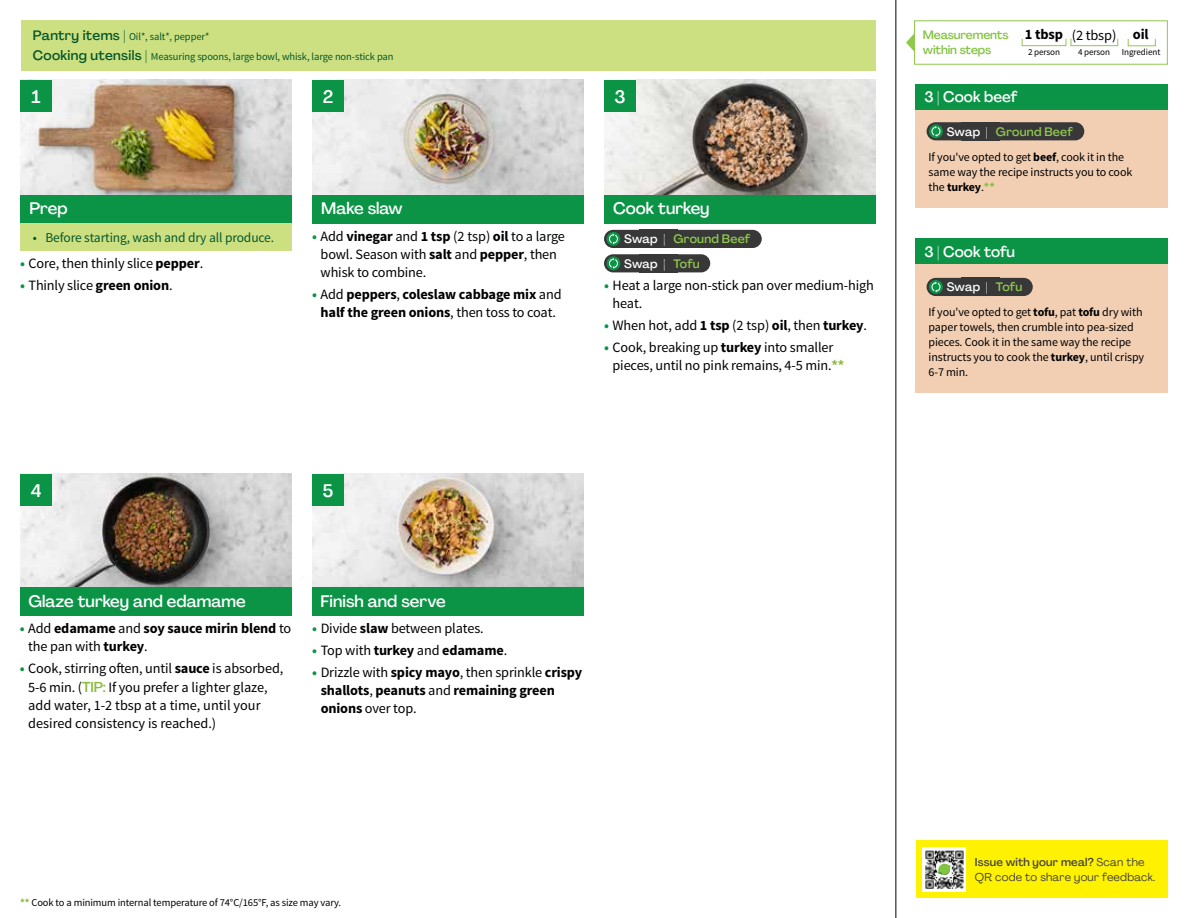
<style>
.page{position:relative;width:1188px;height:918px;background:#fff}
.page>*{position:absolute;margin:0;border:0;box-sizing:border-box;transform-origin:0 0}
.t1{font:500 18px "Agrandir";color:#fff}
.t2{font:500 16.5px "Agrandir";color:#fff}
.t3{font:500 15px "Agrandir";color:#fff}
.t4{font:700 14.4px "Source Sans Pro";letter-spacing:-.01em;color:#000}
.t5{font:14.25px/18px "Source Sans Pro";letter-spacing:-.01em;color:#000}
.t6{font:700 14.25px/18px "Source Sans Pro";letter-spacing:-.01em;color:#000}
.t7{font:13.5px "Source Sans Pro";letter-spacing:-.01em;color:#05562c}
.t8{font:500 13.5px "Agrandir";letter-spacing:.025em;color:#05562c}
.t9{font:500 12.15px "Agrandir";letter-spacing:.02em;color:#91c84e}
.t10{font:500 12.15px "Agrandir";letter-spacing:.005em;color:#fff}
.t11{font:12px/15px "Source Sans Pro";letter-spacing:-.01em;color:#000}
.t12{font:500 12px/15.8px "Agrandir";letter-spacing:-.01em;color:#82c341}
.t13{font:11.25px/15px "Agrandir";letter-spacing:.02em;color:#414042}
.t14{font:10.5px "Source Sans Pro";letter-spacing:-.01em;color:#05562c}
.t15{font:10.5px "Source Sans Pro";letter-spacing:-.01em;color:#000}
.t16{font:9.15px "Source Sans Pro";letter-spacing:-.01em;color:#000}
.s1{font-weight:400}
.s2{font-family:"Agrandir";font-weight:500;font-size:13.5px}
.s3{font-weight:700;color:#0b9446}
.s4{font-weight:700}
.s5{color:#0b9446}
.s6{color:#fff}
.s7{color:#91c84e}
.s8{font-weight:700;color:#8cba42}
.s9{font-family:"Agrandir";font-weight:500;color:#8cba42}
.s10{font-weight:500}
</style>
<div class="page">
<img style="left:20px;top:474px;width:272px;height:113px">
<img style="left:312px;top:474px;width:272px;height:113px">
<img style="left:20px;top:80px;width:272px;height:115px">
<img style="left:312px;top:80px;width:272px;height:115px">
<img style="left:604px;top:80px;width:271px;height:115px">
<div style="left:312px;top:195px;width:272px;height:29px;background:#0b9446"></div>
<div style="left:20px;top:195px;width:272px;height:29px;background:#0b9446"></div>
<div style="left:20px;top:587px;width:272px;height:29px;background:#0b9446"></div>
<div style="left:312px;top:587px;width:272px;height:29px;background:#0b9446"></div>
<div style="left:604px;top:195px;width:272px;height:29px;background:#0b9446"></div>
<div style="left:21px;top:20px;width:855px;height:51px;background:#cde081"></div>
<div style="left:20px;top:224px;width:272px;height:27px;background:#cde081"></div>
<hr style="left:896px;top:0;width:1px;height:918px;background:#000">
<div style="left:20px;top:474px;width:32px;height:32px;background:#0b9446"></div>
<div style="left:20px;top:80px;width:32px;height:32px;background:#0b9446"></div>
<div style="left:312px;top:474px;width:32px;height:32px;background:#0b9446"></div>
<div style="left:312px;top:80px;width:32px;height:32px;background:#0b9446"></div>
<div style="left:604px;top:80px;width:32px;height:32px;background:#0b9446"></div>
<div style="left:914px;top:20px;width:254px;height:45px;border:1px solid #91c84e"></div>
<div style="left:1022px;top:38px;width:44px;height:8px;border:1px solid #91c84e"></div>
<div style="left:1071px;top:38px;width:47px;height:8px;border:1px solid #91c84e"></div>
<div style="left:1128px;top:38px;width:28px;height:8px;border:1px solid #91c84e"></div>
<svg style="left:906px;top:33px;width:9px;height:19px"></svg>
<div style="left:639px;top:230px;width:38px;height:18px;background:#383839"></div>
<div style="left:604px;top:230px;width:71px;height:18px;background:#383839;border-radius:9px"></div>
<div style="left:607px;top:232px;width:13px;height:14px;background:#0b9446;border-radius:50%"></div>
<svg style="left:609px;top:233px;width:9px;height:11px"></svg>
<div style="left:665px;top:230px;width:97px;height:18px;background:#383839;border-radius:9px"></div>
<div style="left:916px;top:110px;width:252px;height:98px;background:#f2cfb3"></div>
<div style="left:916px;top:84px;width:252px;height:26px;background:#0b9446"></div>
<div style="left:916px;top:264px;width:252px;height:129px;background:#f2cfb3"></div>
<div style="left:916px;top:238px;width:252px;height:26px;background:#0b9446"></div>
<div style="left:962px;top:122px;width:38px;height:18px;background:#383839"></div>
<div style="left:927px;top:122px;width:70px;height:18px;background:#383839;border-radius:9px"></div>
<svg style="left:929px;top:124px;width:14px;height:14px"></svg>
<svg style="left:931px;top:126px;width:10px;height:11px"></svg>
<div style="left:987px;top:122px;width:97px;height:18px;background:#383839;border-radius:9px"></div>
<div style="left:962px;top:278px;width:38px;height:18px;background:#383839"></div>
<div style="left:927px;top:278px;width:70px;height:18px;background:#383839;border-radius:9px"></div>
<div style="left:929px;top:280px;width:14px;height:14px;background:#0b9446;border-radius:50%"></div>
<svg style="left:931px;top:281px;width:10px;height:11px"></svg>
<div style="left:987px;top:278px;width:46px;height:18px;background:#383839;border-radius:9px"></div>
<div style="left:639px;top:254px;width:38px;height:18px;background:#383839"></div>
<div style="left:604px;top:254px;width:71px;height:18px;background:#383839;border-radius:9px"></div>
<svg style="left:607px;top:256px;width:13px;height:14px"></svg>
<svg style="left:609px;top:258px;width:9px;height:11px"></svg>
<div style="left:665px;top:254px;width:45px;height:18px;background:#383839;border-radius:9px"></div>
<div style="left:916px;top:840px;width:252px;height:58px;background:#fff200"></div>
<img style="left:923px;top:847px;width:43px;height:45px">
<svg style="left:938px;top:864px;width:13px;height:11px"></svg>
<p class="t12" style="left:923px;top:26px;width:87px">Measurements within steps</p>
<p class="t4" style="left:1025px;top:25px;width:125px">1 tbsp <span class="s1">(2 tbsp)</span> oil</p>
<p class="t14" style="left:33px;top:30px;width:178px"><span class="s2">Pantry items |</span> Oil*, salt*, pepper*</p>
<p class="t8" style="left:33px;top:47px;width:116px">Cooking utensils |</p>
<p class="t16" style="left:1028px;top:47px;width:34px">2 person</p>
<p class="t16" style="left:1078px;top:47px;width:34px">4 person</p>
<p class="t16" style="left:1122px;top:47px;width:40px">Ingredient</p>
<p class="t14" style="left:151px;top:50px;width:244px">Measuring spoons, large bowl, whisk, large non-stick pan</p>
<p class="t1" style="left:32px;top:86px;width:11px">1</p>
<p class="t1" style="left:323px;top:86px;width:12px">2</p>
<p class="t1" style="left:614px;top:85px;width:13px">3</p>
<p class="t2" style="left:29px;top:198px;width:40px">Prep</p>
<p class="t2" style="left:321px;top:198px;width:83px">Make slaw</p>
<p class="t2" style="left:613px;top:198px;width:98px">Cook turkey</p>
<p class="t7" style="left:33px;top:229px;width:243px">• Before starting, wash and dry all produce.</p>
<p class="t5" style="left:20px;top:254px;width:185px"><span class="s3">•</span> Core, then thinly slice <span class="s4">pepper</span>.</p>
<p class="t5" style="left:20px;top:277px;width:154px"><span class="s3">•</span> Thinly slice <span class="s4">green onion</span>.</p>
<p class="t5" style="left:321px;top:227px;width:246px;text-indent:-9px"><span class="s3">•</span> Add <span class="s4">vinegar</span> and <span class="s4">1 tsp</span> (2 tsp) <span class="s4">oil</span> to a large bowl. Season with <span class="s4">salt</span> and <span class="s4">pepper</span>, then whisk to combine.</p>
<p class="t6" style="left:312px;top:286px;width:251px;text-align:center"><span class="s5">•</span> <span class="s1">Add</span> peppers<span class="s1">,</span> coleslaw cabbage mix <span class="s1">and </span>half the green onions<span class="s1">, then toss to coat.</span></p>
<p class="t9" style="left:624px;top:231px;width:128px"><span class="s6">Swap |</span> Ground Beef</p>
<p class="t10" style="left:624px;top:256px;width:77px">Swap | <span class="s7">Tofu</span></p>
<p class="t5" style="left:613px;top:276px;width:263px;text-indent:-9px"><span class="s3">•</span> Heat a large non-stick pan over medium-high heat.</p>
<p class="t5" style="left:604px;top:316px;width:265px"><span class="s3">•</span> When hot, add <span class="s4">1 tsp</span> (2 tsp) <span class="s4">oil</span>, then <span class="s4">turkey</span>.</p>
<p class="t5" style="left:613px;top:339px;width:233px;text-indent:-9px"><span class="s3">•</span> Cook, breaking up <span class="s4">turkey</span> into smaller pieces, until no pink remains, 4-5 min.<span class="s8">**</span></p>
<p class="t1" style="left:31px;top:479px;width:12px">4</p>
<p class="t1" style="left:323px;top:479px;width:12px">5</p>
<p class="t2" style="left:29px;top:591px;width:219px">Glaze turkey and edamame</p>
<p class="t2" style="left:321px;top:591px;width:127px">Finish and serve</p>
<p class="t6" style="left:28px;top:620px;width:265px;text-indent:-9px"><span class="s5">•</span> <span class="s1">Add</span> edamame <span class="s1">and</span> soy sauce mirin blend <span class="s1">to the pan with</span> turkey<span class="s1">.</span></p>
<p class="t5" style="left:28px;top:660px;width:257px;text-indent:-9px"><span class="s3">•</span> Cook, stirring often, until <span class="s4">sauce</span> is absorbed, 5-6 min. (<span class="s9">TIP:</span> If you prefer a lighter glaze, add water, 1-2 tbsp at a time, until your desired consistency is reached.)</p>
<p class="t5" style="left:312px;top:619px;width:173px"><span class="s3">•</span> Divide <span class="s4">slaw</span> between plates.</p>
<p class="t6" style="left:312px;top:642px;width:197px"><span class="s5">•</span> <span class="s1">Top with</span> turkey <span class="s1">and</span> edamame<span class="s1">.</span></p>
<p class="t6" style="left:321px;top:664px;width:263px;text-indent:-9px"><span class="s5">•</span> <span class="s1">Drizzle with</span> spicy mayo<span class="s1">, then sprinkle</span> crispy shallots<span class="s1">,</span> peanuts <span class="s1">and</span> remaining green onions <span class="s1">over top.</span></p>
<p class="t15" style="left:20px;top:896px;width:323px"><span class="s8">**</span> Cook to a minimum internal temperature of 74°C/165°F, as size may vary.</p>
<p class="t3" style="left:924px;top:88px;width:95px">3 | Cook beef</p>
<p class="t9" style="left:947px;top:124px;width:128px"><span class="s6">Swap |</span> Ground Beef</p>
<p class="t11" style="left:929px;top:150px;width:205px">If you've opted to get <span class="s4">beef</span>, cook it in the same way the recipe instructs you to cook the <span class="s4">turkey</span>.<span class="s8">**</span></p>
<p class="t3" style="left:924px;top:242px;width:92px">3 | Cook tofu</p>
<p class="t10" style="left:947px;top:279px;width:77px">Swap | <span class="s7">Tofu</span></p>
<p class="t11" style="left:929px;top:304px;width:217px">If you've opted to get <span class="s4">tofu</span>, pat <span class="s4">tofu</span> dry with paper towels, then crumble into pea-sized pieces. Cook it in the same way the recipe instructs you to cook the <span class="s4">turkey</span>, until crispy 6-7 min.</p>
<p class="t13" style="left:975px;top:855px;width:182px"><span class="s10">Issue with your meal?</span> Scan the<br>QR code to share your feedback.</p>
</div>
